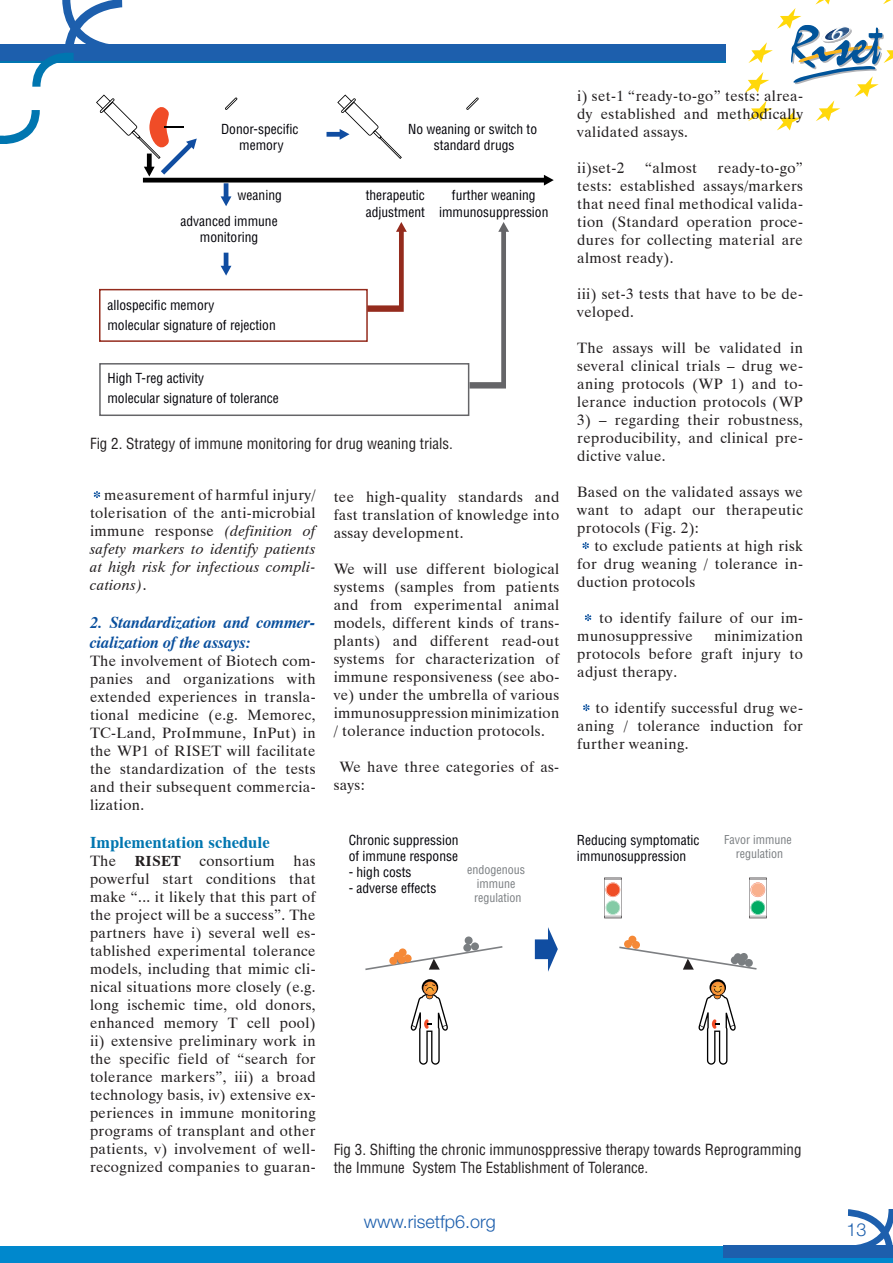
<style>
.page{position:relative;width:893px;height:1263px;background:#fff}
.page>*{position:absolute;margin:0;border:0;box-sizing:border-box;transform-origin:0 0}
.t1{font:300 18px "Helvetica Neue";color:#1d5fad}
.t2{font:italic 700 16.5px/19.8px "Dutch 801 BT";color:#094f9d}
.t3{font:700 16.5px "Dutch 801 BT";color:#0076b0}
.t4{font:15px/18px "Dutch 801 BT";letter-spacing:.025em;color:#231f20;text-align:justify}
.t5{font:condensed 15px/18px "Helvetica";color:#231f20}
.t6{font:italic 15px/18px "Dutch 801 BT";letter-spacing:.025em;color:#231f20;text-align:justify}
.t7{font:condensed 13.5px/16.2px "Helvetica";color:#000007}
.t8{font:condensed 12px/14.4px "Helvetica";color:#7a7e81;text-align:center}
.s1{font-style:normal}
.s2{font-weight:700}
</style>
<div class="page">
<div style="left:0;top:45px;width:726px;height:16px;background:#1d5fad"></div>
<hr style="left:0;top:61px;width:726px;height:2px;background:#0076b0">
<svg style="left:32px;top:0;width:90px;height:87px"></svg>
<svg style="left:0;top:110px;width:40px;height:34px"></svg>
<div style="left:0;top:1247px;width:893px;height:16px;background:#0088cd"></div>
<div style="left:723px;top:1245px;width:170px;height:13px;background:#1d5fad"></div>
<svg style="left:848px;top:1209px;width:45px;height:36px"></svg>
<svg style="left:745px;top:0;width:148px;height:130px"></svg>
<svg style="left:94px;top:491px;width:6px;height:7px"></svg>
<svg style="left:96px;top:95px;width:458px;height:111px"></svg>
<svg style="left:99px;top:222px;width:410px;height:194px"></svg>
<svg style="left:411px;top:979px;width:37px;height:86px"></svg>
<svg style="left:365px;top:946px;width:137px;height:24px"></svg>
<div style="left:463px;top:944px;width:8px;height:8px;background:#7a7e81;border-radius:50%"></div>
<div style="left:471px;top:942px;width:8px;height:8px;background:#7a7e81;border-radius:50%"></div>
<div style="left:465px;top:936px;width:8px;height:8px;background:#7a7e81;border-radius:50%"></div>
<div style="left:399px;top:948px;width:8px;height:8px;background:#f58937;border-radius:50%"></div>
<div style="left:394px;top:952px;width:8px;height:8px;background:#f58937;border-radius:50%"></div>
<div style="left:389px;top:957px;width:8px;height:8px;background:#f58937;border-radius:50%"></div>
<div style="left:398px;top:956px;width:8px;height:8px;background:#f58937;border-radius:50%"></div>
<div style="left:404px;top:954px;width:8px;height:8px;background:#f58937;border-radius:50%"></div>
<svg style="left:619px;top:946px;width:138px;height:24px"></svg>
<div style="left:740px;top:953px;width:8px;height:8px;background:#7a7e81;border-radius:50%"></div>
<div style="left:738px;top:958px;width:8px;height:8px;background:#7a7e81;border-radius:50%"></div>
<div style="left:745px;top:959px;width:8px;height:8px;background:#7a7e81;border-radius:50%"></div>
<div style="left:731px;top:956px;width:8px;height:8px;background:#7a7e81;border-radius:50%"></div>
<div style="left:734px;top:953px;width:8px;height:8px;background:#7a7e81;border-radius:50%"></div>
<div style="left:624px;top:940px;width:8px;height:8px;background:#f58937;border-radius:50%"></div>
<div style="left:632px;top:941px;width:8px;height:8px;background:#f58937;border-radius:50%"></div>
<div style="left:628px;top:936px;width:8px;height:8px;background:#f58937;border-radius:50%"></div>
<svg style="left:698px;top:979px;width:38px;height:86px"></svg>
<svg style="left:535px;top:927px;width:23px;height:45px"></svg>
<svg style="left:604px;top:878px;width:18px;height:40px"></svg>
<svg style="left:749px;top:878px;width:18px;height:40px"></svg>
<svg style="left:582px;top:542px;width:7px;height:7px"></svg>
<svg style="left:585px;top:614px;width:6px;height:7px"></svg>
<svg style="left:583px;top:704px;width:6px;height:7px"></svg>
<p class="t4" style="left:577px;top:87px;width:227px">i) set-1 “ready-to-go” tests: alrea&shy;dy established and methodically validated assays.</p>
<p class="t4" style="left:577px;top:159px;width:49px">ii)set-2</p>
<p class="t4" style="left:645px;top:159px;width:53px">“almost</p>
<p class="t7" style="left:221px;top:121px;width:79px;text-align:center">Donor-specific memory</p>
<p class="t7" style="left:408px;top:121px;width:130px;text-align:center">No weaning or switch to standard drugs</p>
<p class="t7" style="left:439px;top:187px;width:111px;text-align:center">further weaning immunosuppression</p>
<p class="t4" style="left:577px;top:159px;width:227px;text-indent:141px">ready-to-go” tests: established assays/markers that need final methodical valida&shy;tion (Standard operation proce&shy;dures for collecting material are almost ready).</p>
<p class="t4" style="left:577px;top:285px;width:227px">iii) set-3 tests that have to be de&shy;veloped.</p>
<p class="t4" style="left:577px;top:339px;width:227px">The assays will be validated in several clinical trials – drug we&shy;aning protocols (WP 1) and to&shy;lerance induction protocols (WP</p>
<p class="t4" style="left:577px;top:411px;width:227px">3) – regarding their robustness, reproducibility, and clinical pre&shy;dictive value.</p>
<p class="t4" style="left:577px;top:483px;width:227px">Based on the validated assays we want to adapt our therapeutic protocols (Fig. 2):</p>
<p class="t4" style="left:577px;top:537px;width:227px;text-indent:17px">to exclude patients at high risk for drug weaning / tolerance in&shy;duction protocols</p>
<p class="t4" style="left:577px;top:609px;width:227px;text-indent:22px">to identify failure of our im&shy;munosuppressive</p>
<p class="t7" style="left:181px;top:183px;width:103px;line-height:25.5px;text-indent:57px">weaning advanced immune</p>
<p class="t7" style="left:200px;top:229px;width:60px">monitoring</p>
<p class="t7" style="left:366px;top:187px;width:61px">therapeutic adjustment</p>
<p class="t7" style="left:107px;top:295px;width:170px;line-height:19.8px">allospecific memory<br>molecular signature of rejection</p>
<p class="t7" style="left:107px;top:368px;width:173px;line-height:19.8px">High T-reg activity<br>molecular signature of tolerance</p>
<p class="t5" style="left:90px;top:434px;width:364px">Fig 2. Strategy of immune monitoring for drug weaning trials.</p>
<p class="t6" style="left:90px;top:486px;width:227px;text-indent:14px"><span class="s1">measurement of harmful injury/ tolerisation of the anti-microbial immune response</span> (definition of safety markers to identify patients at high risk for infectious compli&shy;cations)<span class="s1">.</span></p>
<p class="t2" style="left:90px;top:612px;width:227px">2. Standardization and commer&shy;cialization of the assays:</p>
<p class="t4" style="left:90px;top:652px;width:227px">The involvement of Biotech com&shy;panies and organizations with extended experiences in transla&shy;tional medicine (e.g. Memorec, TC-Land, ProImmune, InPut) in the WP1 of RISET will facilitate the standardization of the tests and their subsequent commercia&shy;lization.</p>
<p class="t3" style="left:90px;top:832px;width:181px">Implementation schedule</p>
<p class="t4" style="left:90px;top:851px;width:227px">The <span class="s2">RISET</span> consortium has powerful start conditions that make “... it likely that this part of the project will be a success”. The partners have i) several well es&shy;tablished experimental tolerance models, including that mimic cli&shy;nical situations more closely (e.g. long ischemic time, old donors, enhanced memory T cell pool) ii) extensive preliminary work in the specific field of “search for tolerance markers”, iii) a broad technology basis, iv) extensive ex&shy;periences in immune monitoring programs of transplant and other patients, v) involvement of well&shy;recognized companies to guaran-</p>
<p class="t4" style="left:334px;top:488px;width:227px">tee high-quality standards and fast translation of knowledge into assay development.</p>
<p class="t4" style="left:334px;top:560px;width:227px">We will use different biological systems (samples from patients and from experimental animal models, different kinds of trans&shy;plants) and different read-out systems for characterization of immune responsiveness (see abo&shy;ve) under the umbrella of various immunosuppression minimization / tolerance induction protocols.</p>
<p class="t4" style="left:334px;top:758px;width:227px;text-indent:6px">We have three categories of as&shy;says:</p>
<p class="t4" style="left:577px;top:627px;width:227px;text-indent:137px">minimization protocols before graft injury to adjust therapy.</p>
<p class="t4" style="left:577px;top:699px;width:227px;text-indent:18px">to identify successful drug we&shy;aning / tolerance induction for further weaning.</p>
<p class="t7" style="left:349px;top:831px;width:111px">Chronic suppression of immune response</p>
<p class="t7" style="left:349px;top:864px;width:64px">- high costs</p>
<p class="t7" style="left:349px;top:880px;width:89px">- adverse effects</p>
<p class="t7" style="left:577px;top:831px;width:124px">Reducing symptomatic immunosuppression</p>
<p class="t8" style="left:724px;top:832px;width:69px">Favor immune regulation</p>
<p class="t8" style="left:467px;top:862px;width:59px">endogenous immune regulation</p>
<p class="t5" style="left:334px;top:1140px;width:469px">Fig 3. Shifting the chronic immunosppressive therapy towards Reprogramming the Immune System The Establishment of Tolerance.</p>
<p class="t1" style="left:364px;top:1211px;width:134px">www.risetfp6.org</p>
<p class="t1" style="left:846px;top:1218px;width:22px">13</p>
</div>
